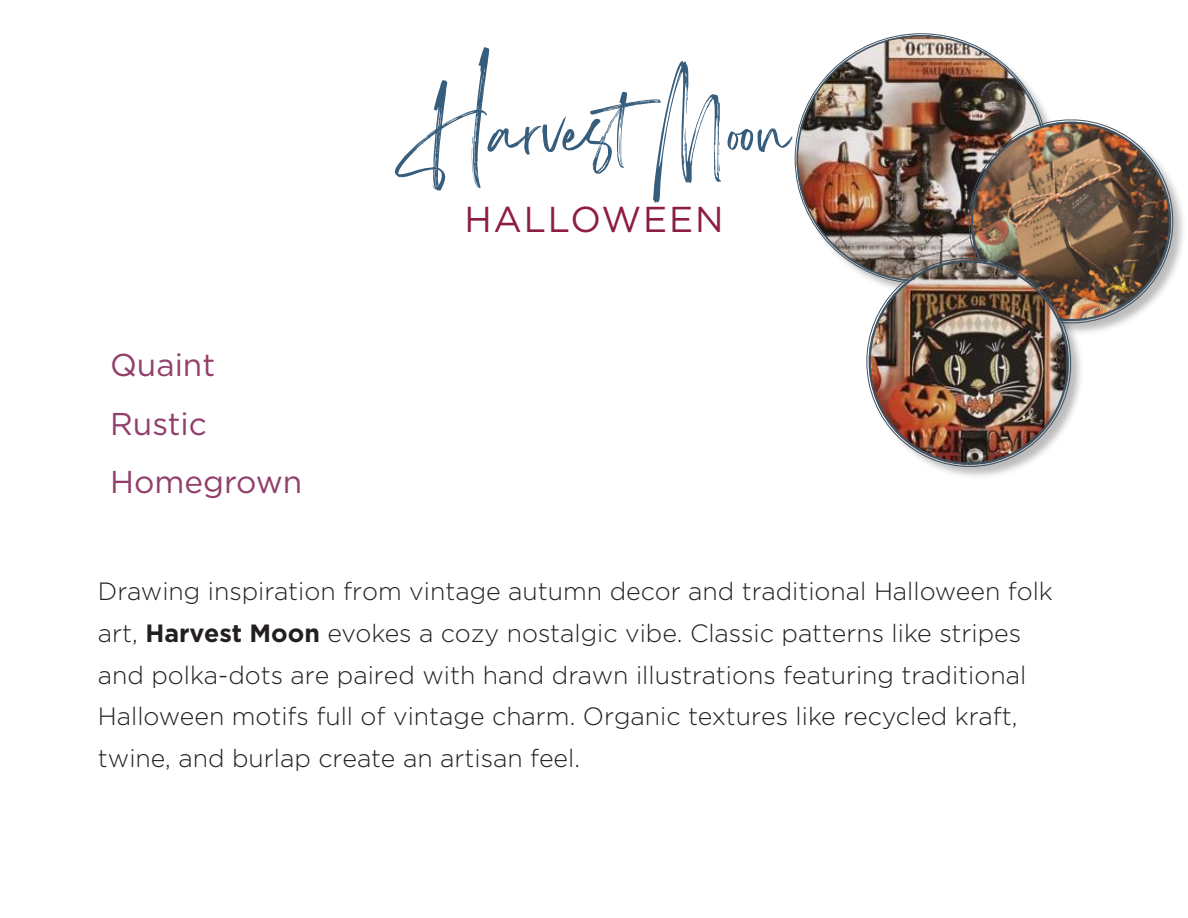
<style>
.page{position:relative;width:1188px;height:918px;background:#fff}
.page>*{position:absolute;margin:0;border:0;box-sizing:border-box;transform-origin:0 0}
.t1{font:72px "Sisterhood";letter-spacing:.015em;color:#375d7c}
.t2{font:36px "Gotham";letter-spacing:.05em;color:#8d1e40}
.t3{font:31.5px/58.7px "Gotham";color:#913f6a}
.t4{font:300 24.9px/41.7px "Gotham";color:#231f20}
.s1{font-weight:700}
</style>
<div class="page">
<img style="left:797px;top:35px;width:249px;height:237px">
<div style="left:970px;top:121px;width:217px;height:216px;background:#231f20;opacity:.3"></div>
<svg style="left:963px;top:114px;width:216px;height:214px"></svg>
<img style="left:964px;top:115px;width:213px;height:210px">
<div style="left:868px;top:260px;width:217px;height:220px;background:#231f20;opacity:.3"></div>
<svg style="left:858px;top:249px;width:222px;height:227px"></svg>
<img style="left:861px;top:252px;width:216px;height:221px">
<h1 class="t1" style="left:398px;top:113px;width:393px">HarvestMoon</h1>
<p class="t3" style="left:110px;top:335px;width:194px">Quaint<br>Rustic<br>Homegrown</p>
<h2 class="t2" style="left:464px;top:196px;width:261px">HALLOWEEN</h2>
<p class="t4" style="left:98px;top:571px;width:957px">Drawing inspiration from vintage autumn decor and traditional Halloween folk art, <span class="s1">Harvest Moon</span> evokes a cozy nostalgic vibe. Classic patterns like stripes and polka-dots are paired with hand drawn illustrations featuring traditional Halloween motifs full of vintage charm. Organic textures like recycled kraft, twine, and burlap create an artisan feel.</p>
</div>
